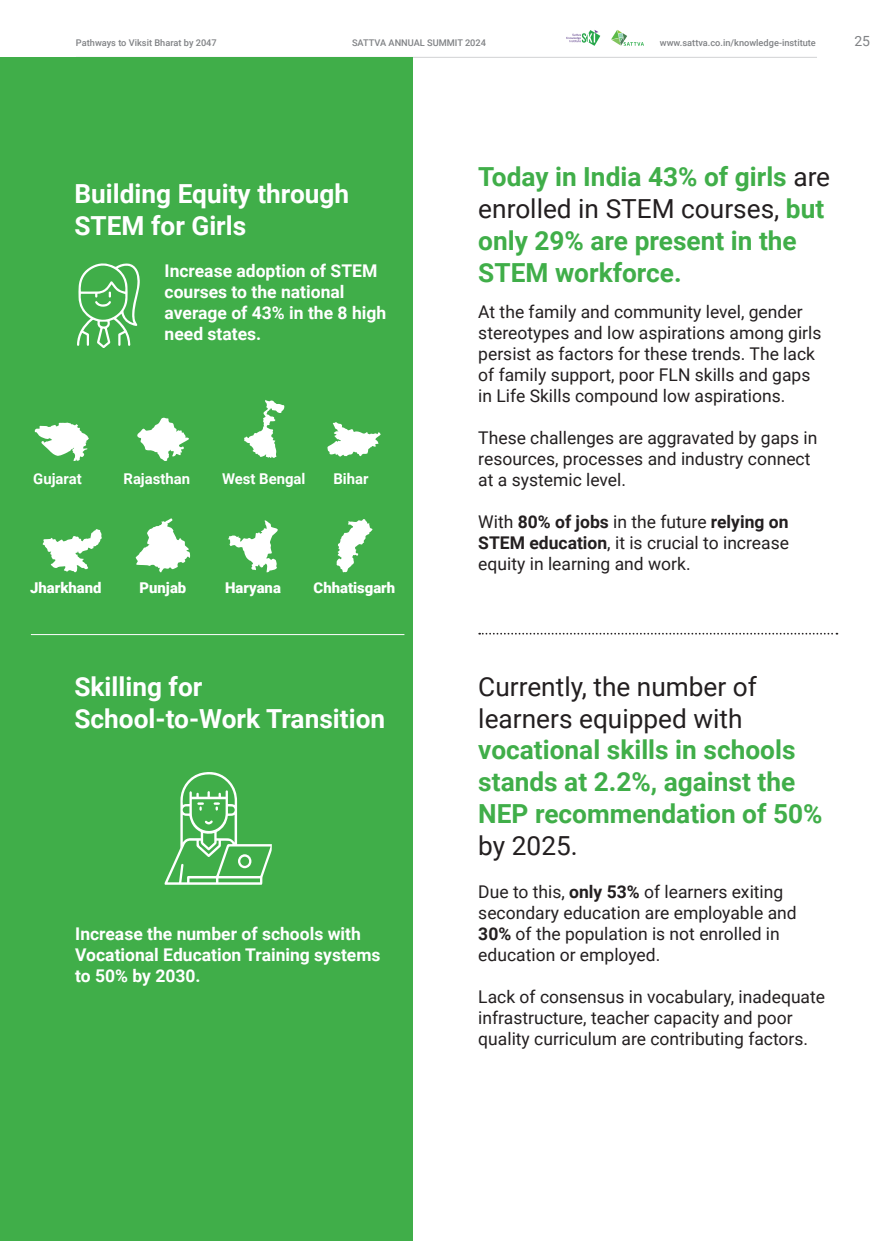
<style>
.page{position:relative;width:893px;height:1241px;background:#fff}
.page>*{position:absolute;margin:0;border:0;box-sizing:border-box;transform-origin:0 0}
.t1{font:700 26.25px/31.8px "Roboto";color:#40ae49}
.t2{font:700 26.25px "Roboto";color:#fff}
.t3{font:17.5px/21px "Roboto";color:#231f20}
.t4{font:700 17.5px/21px "Roboto";color:#fff}
.t5{font:900 14.88px "Roboto";color:#fff}
.t6{font:700 14.88px "Roboto";color:#fff}
.t7{font:14px "Roboto";color:#808285}
.t8{font:500 9.28px "Roboto";color:#808285}
.s1{color:#40ae49}
.s2{font-weight:400;color:#231f20}
.s3{font-weight:700}
</style>
<div class="page">
<hr style="left:76px;top:57px;width:741px;height:1px;background:#d1d2d4">
<svg style="left:611px;top:30px;width:33px;height:16px"></svg>
<svg style="left:566px;top:30px;width:34px;height:16px"></svg>
<div style="left:0;top:58px;width:413px;height:1182px;background:#40ae49"></div>
<svg style="left:35px;top:422px;width:54px;height:39px"></svg>
<svg style="left:137px;top:417px;width:52px;height:44px"></svg>
<svg style="left:327px;top:422px;width:54px;height:34px"></svg>
<svg style="left:42px;top:529px;width:60px;height:43px"></svg>
<hr style="left:31px;top:634px;width:373px;height:1px;background:#fff">
<svg style="left:77px;top:263px;width:63px;height:85px"></svg>
<svg style="left:244px;top:400px;width:41px;height:58px"></svg>
<svg style="left:136px;top:518px;width:54px;height:54px"></svg>
<svg style="left:228px;top:520px;width:50px;height:52px"></svg>
<svg style="left:336px;top:519px;width:36px;height:53px"></svg>
<svg style="left:164px;top:772px;width:108px;height:112px"></svg>
<svg style="left:479px;top:632px;width:358px;height:2px"></svg>
<p class="t8" style="left:76px;top:36px;width:142px">Pathways to Viksit Bharat by 2047</p>
<p class="t8" style="left:352px;top:36px;width:135px">SATTVA ANNUAL SUMMIT 2024</p>
<p class="t8" style="left:660px;top:36px;width:157px">www.sattva.co.in/knowledge-institute</p>
<p class="t7" style="left:854px;top:31px;width:17px">25</p>
<p class="t2" style="left:74px;top:176px;width:276px">Building Equity through</p>
<p class="t2" style="left:74px;top:208px;width:187px">STEM for Girls<span class="s1">s</span></p>
<p class="t4" style="left:165px;top:259px;width:214px">Increase adoption of STEM</p>
<p class="t4" style="left:165px;top:280px;width:181px">courses to the national</p>
<p class="t4" style="left:165px;top:301px;width:223px">average of 43% in the 8 high need states.</p>
<p class="t6" style="left:33px;top:468px;width:50px">Gujarat</p>
<p class="t6" style="left:124px;top:468px;width:68px">Rajasthan</p>
<p class="t6" style="left:333px;top:468px;width:37px">Bihar</p>
<p class="t6" style="left:222px;top:468px;width:85px">West Bengal</p>
<p class="t5" style="left:30px;top:577px;width:73px">Jharkhand</p>
<p class="t5" style="left:140px;top:577px;width:48px">Punjab</p>
<p class="t5" style="left:314px;top:577px;width:83px">Chhatisgarh</p>
<p class="t5" style="left:225px;top:577px;width:57px">Haryana</p>
<p class="t2" style="left:74px;top:668px;width:130px">Skilling for</p>
<p class="t2" style="left:74px;top:700px;width:312px">School-to-Work Transition</p>
<p class="t4" style="left:75px;top:922px;width:287px">Increase the number of schools with</p>
<p class="t4" style="left:75px;top:943px;width:307px">Vocational Education Training systems to 50% by 2030.</p>
<p class="t1" style="left:478px;top:160px;width:353px">Today in India 43% of girls <span class="s2">are enrolled in STEM courses,</span> but only 29% are present in the<br>STEM workforce.</p>
<p class="t3" style="left:478px;top:300px;width:345px">At the family and community level, gender stereotypes and low aspirations among girls persist as factors for these trends. The lack of family support, poor FLN skills and gaps in Life Skills compound low aspirations.</p>
<p class="t3" style="left:478px;top:426px;width:341px">These challenges are aggravated by gaps in resources, processes and industry connect at a systemic level.</p>
<p class="t3" style="left:478px;top:510px;width:312px;text-align:justify">With <span class="s3">80% of jobs</span> in the future <span class="s3">relying on STEM education</span>, it is crucial to increase equity in learning and work.</p>
<p class="t1" style="left:478px;top:669px;width:346px"><span class="s2">Currently, the number of learners equipped with </span>vocational skills in schools stands at 2.2%, against the<br>NEP recommendation of 50% <span class="s2">by 2025.</span></p>
<p class="t3" style="left:478px;top:880px;width:320px">Due to this, <span class="s3">only 53%</span> of learners exiting secondary education are employable and <span class="s3">30%</span> of the population is not enrolled in education or employed.</p>
<p class="t3" style="left:478px;top:985px;width:348px">Lack of consensus in vocabulary, inadequate infrastructure, teacher capacity and poor quality curriculum are contributing factors.</p>
</div>
